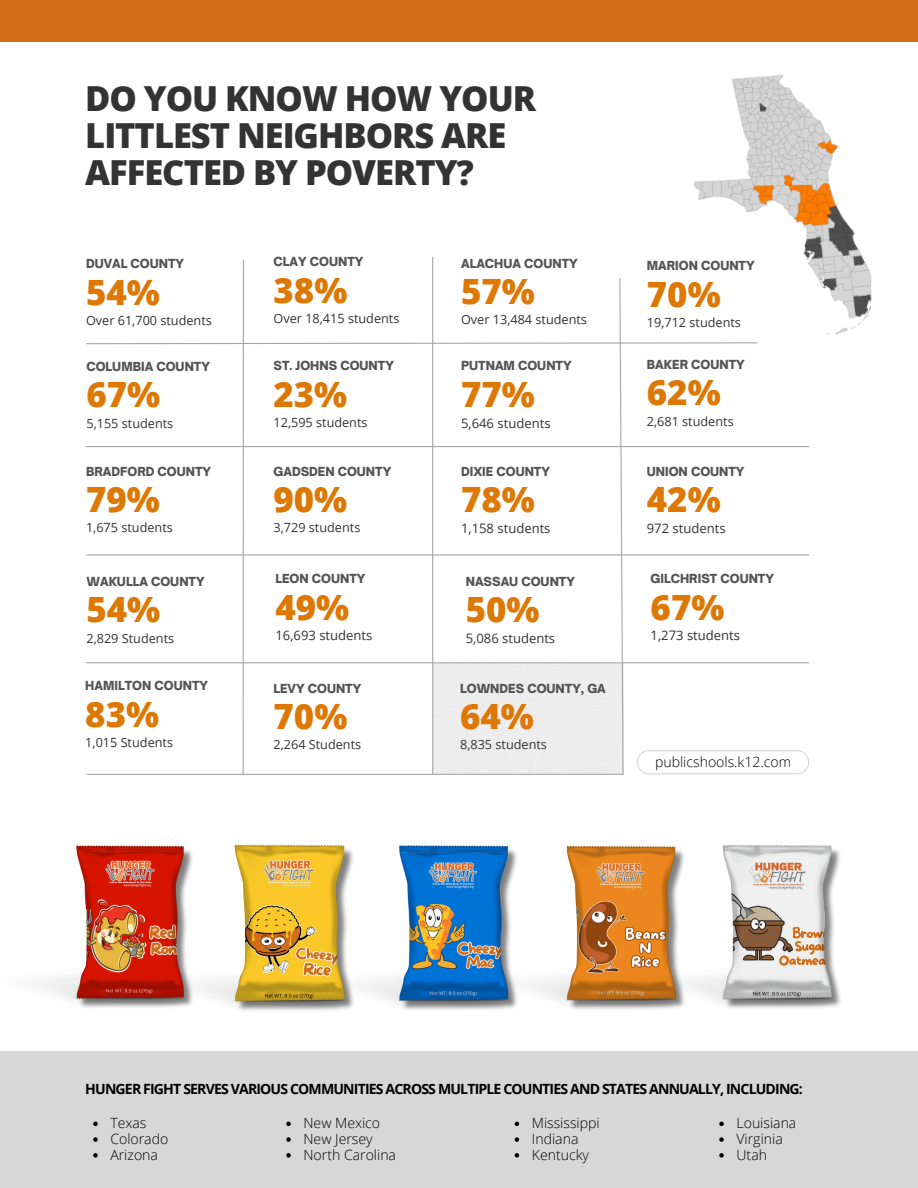
<style>
.page{position:relative;width:918px;height:1188px;background:#fff}
.page>*{position:absolute;margin:0;border:0;box-sizing:border-box;transform-origin:0 0}
.t1{font:800 34.8px "Open Sans";color:#de7805}
.t2{font:800 34.5px/37.2px "Open Sans";letter-spacing:-.03em;color:#333}
.t3{font:300 14.1px "Open Sans";color:#000}
.t4{font:700 14.1px "Open Sans";letter-spacing:-.06em;color:#000}
.t5{font:13.05px "Open Sans";color:#333}
.t6{font:12.75px "Open Sans";color:#333}
.t7{font:900 12px "Open Sauce One";color:#545454}
</style>
<div class="page">
<div style="left:0;top:0;width:918px;height:42px;background:#d46f1c"></div>
<hr style="left:243px;top:260px;width:1px;height:514px;background:#a6a6a6">
<hr style="left:432px;top:257px;width:1px;height:517px;background:#a6a6a6">
<div style="left:0;top:1051px;width:918px;height:137px;background:#d7d7d7"></div>
<img style="left:694px;top:74px;width:178px;height:261px">
<img style="left:34px;top:845px;width:80px;height:163px">
<img style="left:114px;top:844px;width:166px;height:167px">
<img style="left:280px;top:844px;width:168px;height:167px">
<img style="left:448px;top:845px;width:155px;height:165px">
<img style="left:603px;top:845px;width:238px;height:164px">
<svg style="left:93px;top:1122px;width:5px;height:4px"></svg>
<svg style="left:93px;top:1137px;width:5px;height:5px"></svg>
<svg style="left:93px;top:1153px;width:5px;height:5px"></svg>
<svg style="left:286px;top:1122px;width:5px;height:4px"></svg>
<svg style="left:286px;top:1137px;width:5px;height:5px"></svg>
<svg style="left:286px;top:1153px;width:5px;height:5px"></svg>
<svg style="left:515px;top:1122px;width:4px;height:4px"></svg>
<svg style="left:515px;top:1137px;width:4px;height:5px"></svg>
<svg style="left:515px;top:1153px;width:4px;height:5px"></svg>
<svg style="left:719px;top:1122px;width:5px;height:4px"></svg>
<svg style="left:719px;top:1137px;width:5px;height:5px"></svg>
<svg style="left:719px;top:1153px;width:5px;height:5px"></svg>
<svg style="left:85px;top:277px;width:724px;height:498px"></svg>
<hr style="left:87px;top:774px;width:536px;height:1px;background:#a6a6a6">
<p class="t2" style="left:85px;top:79px;width:452px">DO YOU KNOW HOW YOUR<br>LITTLEST NEIGHBORS ARE<br>AFFECTED BY POVERTY?</p>
<p class="t7" style="left:86px;top:256px;width:100px">DUVAL COUNTY</p>
<h2 class="t7" style="left:274px;top:254px;width:91px">CLAY COUNTY</h2>
<p class="t7" style="left:461px;top:256px;width:118px">ALACHUA COUNTY</p>
<p class="t7" style="left:647px;top:258px;width:109px">MARION COUNTY</p>
<p class="t1" style="left:86px;top:268px;width:75px">54%</p>
<p class="t1" style="left:274px;top:266px;width:75px">38%</p>
<h3 class="t1" style="left:461px;top:267px;width:75px">57%</h3>
<p class="t1" style="left:647px;top:270px;width:75px">70%</p>
<p class="t6" style="left:86px;top:311px;width:127px">Over 61,700 students</p>
<p class="t6" style="left:274px;top:309px;width:127px">Over 18,415 students</p>
<p class="t6" style="left:461px;top:311px;width:127px">Over 13,484 students</p>
<p class="t6" style="left:647px;top:313px;width:96px">19,712 students</p>
<p class="t7" style="left:86px;top:359px;width:125px">COLUMBIA COUNTY</p>
<h1 class="t7" style="left:274px;top:358px;width:122px">ST. JOHNS COUNTY</h1>
<p class="t7" style="left:461px;top:358px;width:112px">PUTNAM COUNTY</p>
<p class="t7" style="left:647px;top:357px;width:99px">BAKER COUNTY</p>
<h5 class="t1" style="left:86px;top:370px;width:75px">67%</h5>
<p class="t1" style="left:274px;top:370px;width:75px">23%</p>
<h1 class="t1" style="left:461px;top:370px;width:75px">77%</h1>
<h3 class="t1" style="left:647px;top:368px;width:75px">62%</h3>
<p class="t6" style="left:86px;top:414px;width:88px">5,155 students</p>
<p class="t6" style="left:274px;top:414px;width:96px">12,595 students</p>
<h3 class="t5" style="left:461px;top:414px;width:91px">5,646 students</h3>
<p class="t6" style="left:647px;top:412px;width:88px">2,681 students</p>
<p class="t7" style="left:86px;top:464px;width:127px">BRADFORD COUNTY</p>
<h3 class="t7" style="left:274px;top:464px;width:119px">GADSDEN COUNTY</h3>
<h3 class="t7" style="left:461px;top:464px;width:90px">DIXIE COUNTY</h3>
<h3 class="t7" style="left:647px;top:464px;width:99px">UNION COUNTY</h3>
<h3 class="t1" style="left:86px;top:475px;width:75px">79%</h3>
<p class="t1" style="left:274px;top:475px;width:75px">90%</p>
<p class="t1" style="left:461px;top:475px;width:75px">78%</p>
<p class="t1" style="left:647px;top:475px;width:75px">42%</p>
<p class="t6" style="left:86px;top:519px;width:88px">1,675 students</p>
<p class="t6" style="left:274px;top:519px;width:88px">3,729 students</p>
<p class="t5" style="left:461px;top:519px;width:91px">1,158 students</p>
<p class="t5" style="left:647px;top:519px;width:80px">972 students</p>
<h3 class="t7" style="left:86px;top:574px;width:120px">WAKULLA COUNTY</h3>
<h3 class="t7" style="left:275px;top:571px;width:91px">LEON COUNTY</h3>
<p class="t7" style="left:466px;top:574px;width:111px">NASSAU COUNTY</p>
<h3 class="t7" style="left:651px;top:571px;width:125px">GILCHRIST COUNTY</h3>
<p class="t1" style="left:86px;top:585px;width:75px">54%</p>
<p class="t1" style="left:275px;top:582px;width:75px">49%</p>
<h3 class="t1" style="left:466px;top:585px;width:75px">50%</h3>
<p class="t1" style="left:651px;top:582px;width:75px">67%</p>
<p class="t6" style="left:86px;top:629px;width:89px">2,829 Students</p>
<p class="t5" style="left:275px;top:626px;width:98px">16,693 students</p>
<p class="t5" style="left:466px;top:629px;width:91px">5,086 students</p>
<p class="t5" style="left:651px;top:626px;width:91px">1,273 students</p>
<p class="t7" style="left:85px;top:678px;width:124px">HAMILTON COUNTY</p>
<p class="t7" style="left:274px;top:681px;width:89px">LEVY COUNTY</p>
<h3 class="t7" style="left:460px;top:681px;width:147px">LOWNDES COUNTY, GA</h3>
<p class="t1" style="left:85px;top:689px;width:75px">83%</p>
<p class="t1" style="left:274px;top:692px;width:75px">70%</p>
<p class="t1" style="left:460px;top:692px;width:75px">64%</p>
<p class="t6" style="left:85px;top:733px;width:89px">1,015 Students</p>
<p class="t6" style="left:274px;top:736px;width:89px">2,264 Students</p>
<p class="t6" style="left:460px;top:736px;width:88px">8,835 students</p>
<p class="t3" style="left:655px;top:752px;width:138px">publicshools.k12.com</p>
<p class="t4" style="left:85px;top:1079px;width:719px">HUNGER FIGHT SERVES VARIOUS COMMUNITIES ACROSS MULTIPLE COUNTIES AND STATES ANNUALLY, INCLUDING:</p>
<h3 class="t3" style="left:110px;top:1113px;width:38px">Texas</h3>
<p class="t3" style="left:110px;top:1129px;width:59px">Colorado</p>
<p class="t3" style="left:110px;top:1145px;width:49px">Arizona</p>
<h3 class="t3" style="left:303px;top:1113px;width:78px">New Mexico</h3>
<p class="t3" style="left:303px;top:1129px;width:71px">New Jersey</p>
<h3 class="t3" style="left:303px;top:1145px;width:94px">North Carolina</h3>
<p class="t3" style="left:532px;top:1113px;width:69px">Mississippi</p>
<h3 class="t3" style="left:532px;top:1129px;width:48px">Indiana</h3>
<p class="t3" style="left:532px;top:1145px;width:59px">Kentucky</p>
<h3 class="t3" style="left:737px;top:1113px;width:61px">Louisiana</h3>
<p class="t3" style="left:737px;top:1129px;width:48px">Virginia</p>
<p class="t3" style="left:737px;top:1145px;width:32px">Utah</p>
</div>
